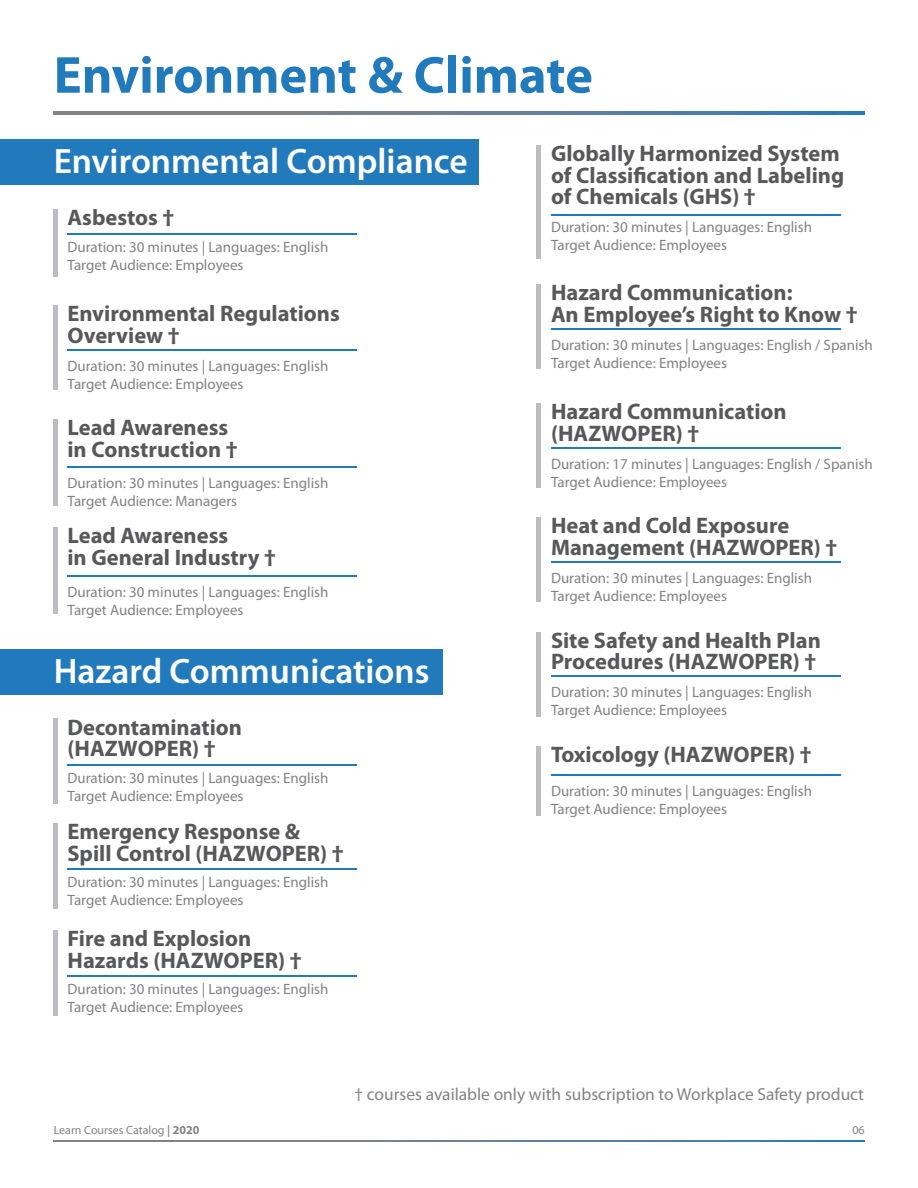
<style>
.page{position:relative;width:918px;height:1188px;background:#fff}
.page>*{position:absolute;margin:0;border:0;box-sizing:border-box;transform-origin:0 0}
.t1{font:700 52.5px "Myriad Pro";color:#217abc}
.t2{font:600 35.4px "Myriad Pro";color:#fff}
.t3{font:700 22.5px/21.6px "Myriad Pro";color:#57585a}
.t4{font:17.4px "Myriad Pro";color:#828383}
.t5{font:15px/18px "Myriad Pro";color:#808285}
.t6{font:12px "Myriad Pro";color:#828383}
.s1{font-weight:600}
.s2{font-weight:700}
</style>
<div class="page">
<svg style="left:54px;top:1140px;width:811px;height:2px;background:#667f97"></svg>
<svg style="left:54px;top:112px;width:811px;height:3px;background:#667f97"></svg>
<hr style="left:67px;top:233px;width:290px;height:2px;background:#217abc">
<div style="left:53px;top:209px;width:5px;height:67px;background:#bcbdc0"></div>
<hr style="left:67px;top:349px;width:290px;height:2px;background:#217abc">
<div style="left:53px;top:305px;width:5px;height:85px;background:#bcbdc0"></div>
<hr style="left:67px;top:467px;width:290px;height:1px;background:#217abc">
<div style="left:53px;top:419px;width:5px;height:87px;background:#bcbdc0"></div>
<hr style="left:67px;top:575px;width:290px;height:2px;background:#217abc">
<div style="left:53px;top:528px;width:5px;height:86px;background:#bcbdc0"></div>
<hr style="left:551px;top:214px;width:290px;height:1px;background:#217abc">
<hr style="left:537px;top:145px;width:4px;height:114px;background:#bcbdc0">
<hr style="left:551px;top:328px;width:290px;height:2px;background:#217abc">
<hr style="left:537px;top:284px;width:4px;height:85px;background:#bcbdc0">
<hr style="left:551px;top:447px;width:290px;height:2px;background:#217abc">
<hr style="left:537px;top:403px;width:4px;height:85px;background:#bcbdc0">
<hr style="left:551px;top:562px;width:290px;height:1px;background:#217abc">
<hr style="left:537px;top:518px;width:4px;height:84px;background:#bcbdc0">
<hr style="left:551px;top:676px;width:290px;height:1px;background:#217abc">
<hr style="left:537px;top:632px;width:4px;height:85px;background:#bcbdc0">
<hr style="left:551px;top:774px;width:290px;height:2px;background:#217abc">
<hr style="left:537px;top:746px;width:4px;height:69px;background:#bcbdc0">
<div style="left:0;top:139px;width:479px;height:46px;background:#217abc"></div>
<hr style="left:67px;top:764px;width:290px;height:1px;background:#217abc">
<div style="left:53px;top:719px;width:5px;height:85px;background:#bcbdc0"></div>
<hr style="left:67px;top:869px;width:290px;height:1px;background:#217abc">
<div style="left:53px;top:824px;width:5px;height:85px;background:#bcbdc0"></div>
<hr style="left:67px;top:975px;width:290px;height:2px;background:#217abc">
<div style="left:53px;top:930px;width:5px;height:85px;background:#bcbdc0"></div>
<div style="left:0;top:649px;width:442px;height:46px;background:#217abc"></div>
<h1 class="t1" style="left:54px;top:46px;width:541px">Environment &amp; Climate</h1>
<h2 class="t2" style="left:54px;top:141px;width:416px">Environmental Compliance</h2>
<h3 class="t3" style="left:67px;top:207px;width:108px">Asbestos †</h3>
<p class="t5" style="left:68px;top:238px;width:263px">Duration: 30 minutes | Languages: English<br>Target Audience: Employees</p>
<h3 class="t3" style="left:67px;top:303px;width:274px">Environmental Regulations<br>Overview †</h3>
<p class="t5" style="left:68px;top:357px;width:263px">Duration: 30 minutes | Languages: English<br>Target Audience: Employees</p>
<h3 class="t3" style="left:67px;top:417px;width:172px">Lead Awareness in Construction †</h3>
<p class="t5" style="left:68px;top:474px;width:263px">Duration: 30 minutes | Languages: English<br>Target Audience: Managers</p>
<h3 class="t3" style="left:67px;top:525px;width:210px">Lead Awareness<br>in General Industry †</h3>
<p class="t5" style="left:68px;top:583px;width:263px">Duration: 30 minutes | Languages: English<br>Target Audience: Employees</p>
<h2 class="t2" style="left:54px;top:651px;width:377px">Hazard Communications</h2>
<h3 class="t3" style="left:67px;top:717px;width:176px">Decontamination (HAZWOPER) †</h3>
<p class="t5" style="left:68px;top:769px;width:263px">Duration: 30 minutes | Languages: English<br>Target Audience: Employees</p>
<h3 class="t3" style="left:67px;top:821px;width:278px">Emergency Response &amp;<br>Spill Control (HAZWOPER) †</h3>
<p class="t5" style="left:68px;top:873px;width:263px">Duration: 30 minutes | Languages: English<br>Target Audience: Employees</p>
<h3 class="t3" style="left:67px;top:928px;width:236px">Fire and Explosion<br>Hazards (HAZWOPER) †</h3>
<p class="t5" style="left:68px;top:980px;width:263px">Duration: 30 minutes | Languages: English<br>Target Audience: Employees</p>
<h3 class="t3" style="left:551px;top:143px;width:295px">Globally Harmonized System of Classification and Labeling of Chemicals (GHS) †</h3>
<p class="t5" style="left:551px;top:219px;width:263px">Duration: 30 minutes | Languages: English<br>Target Audience: Employees</p>
<h3 class="t3" style="left:551px;top:282px;width:308px">Hazard Communication:<br>An Employee’s Right to Know †</h3>
<p class="t5" style="left:551px;top:336px;width:323px">Duration: 30 minutes | Languages: English / Spanish<br>Target Audience: Employees</p>
<h3 class="t3" style="left:551px;top:401px;width:237px">Hazard Communication (HAZWOPER) †</h3>
<p class="t5" style="left:551px;top:455px;width:323px">Duration: 17 minutes | Languages: English / Spanish<br>Target Audience: Employees</p>
<h3 class="t3" style="left:551px;top:515px;width:288px">Heat and Cold Exposure<br>Management (HAZWOPER) †</h3>
<p class="t5" style="left:551px;top:569px;width:263px">Duration: 30 minutes | Languages: English<br>Target Audience: Employees</p>
<h3 class="t3" style="left:551px;top:630px;width:271px">Site Safety and Health Plan<br>Procedures (HAZWOPER) †</h3>
<p class="t5" style="left:551px;top:684px;width:263px">Duration: 30 minutes | Languages: English<br>Target Audience: Employees</p>
<h3 class="t3" style="left:551px;top:744px;width:262px">Toxicology (HAZWOPER) †</h3>
<p class="t5" style="left:551px;top:782px;width:263px">Duration: 30 minutes | Languages: English<br>Target Audience: Employees</p>
<p class="t6" style="left:54px;top:1124px;width:147px">Learn Courses Catalog <span class="s1">|</span> <span class="s2">2020</span></p>
<p class="t4" style="left:355px;top:1085px;width:511px">† courses available only with subscription to Workplace Safety product</p>
<p class="t6" style="left:852px;top:1124px;width:14px">06</p>
</div>
